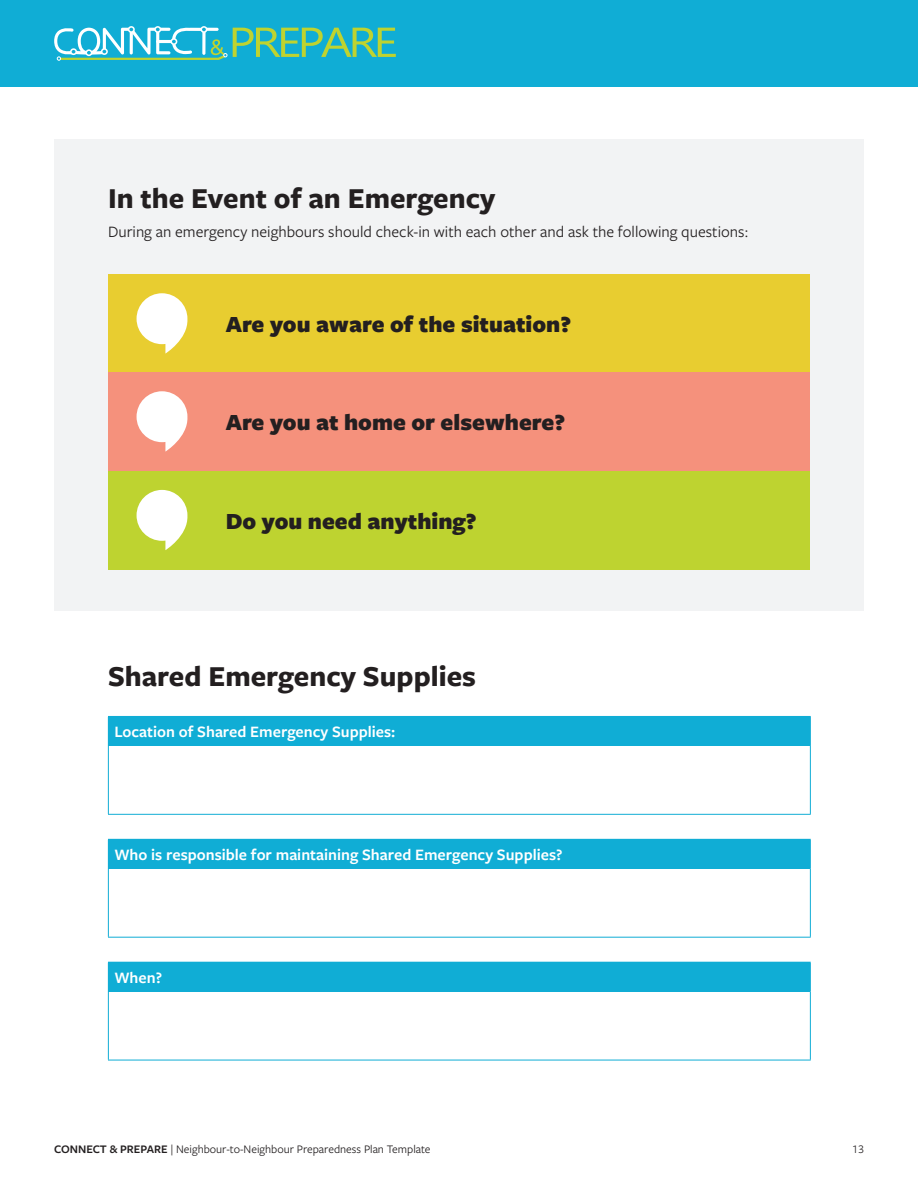
<style>
.page{position:relative;width:918px;height:1188px;background:#fff}
.page>*{position:absolute;margin:0;border:0;box-sizing:border-box;transform-origin:0 0}
.Step_1_2_3{font:700 30px "Freight Sans Pro";color:#231f20}
.Step_copy{font:900 24px "Freight Sans Pro";color:#231f20}
.Copy_font{font:600 16.5px "Freight Sans Pro";color:#fff}
.Copy_font-2{font:16.5px "Freight Sans Pro";color:#231f20}
.t1{font:12px "Freight Sans Pro";color:#231f20}
.s1{font-weight:600}
</style>
<div class="page">
<div style="left:0;top:0;width:918px;height:87px;background:#10add5"></div>
<svg style="left:54px;top:26px;width:342px;height:35px"></svg>
<div style="left:54px;top:139px;width:810px;height:472px;background:#f2f3f4"></div>
<div style="left:108px;top:274px;width:702px;height:99px;background:#e8cd30"></div>
<div style="left:108px;top:372px;width:702px;height:99px;background:#f5917c"></div>
<div style="left:108px;top:471px;width:702px;height:98px;background:#bed330"></div>
<svg style="left:137px;top:293px;width:51px;height:61px"></svg>
<svg style="left:137px;top:391px;width:51px;height:61px"></svg>
<svg style="left:137px;top:490px;width:51px;height:60px"></svg>
<div style="left:108px;top:716px;width:702px;height:30px;background:#10add5"></div>
<hr style="left:108px;top:716px;width:703px;height:1px;background:#10add5">
<svg style="left:810px;top:717px;width:1px;height:29px"></svg>
<hr style="left:108px;top:746px;width:1px;height:68px;background:#10add5">
<hr style="left:810px;top:746px;width:1px;height:68px;background:#10add5">
<hr style="left:108px;top:814px;width:703px;height:1px;background:#10add5">
<div style="left:108px;top:839px;width:702px;height:30px;background:#10add5"></div>
<hr style="left:108px;top:839px;width:703px;height:1px;background:#10add5">
<svg style="left:810px;top:840px;width:1px;height:29px"></svg>
<hr style="left:108px;top:869px;width:1px;height:68px;background:#10add5">
<hr style="left:810px;top:869px;width:1px;height:68px;background:#10add5">
<hr style="left:108px;top:937px;width:703px;height:1px;background:#10add5">
<div style="left:108px;top:962px;width:702px;height:30px;background:#10add5"></div>
<hr style="left:108px;top:962px;width:703px;height:1px;background:#10add5">
<svg style="left:810px;top:963px;width:1px;height:29px"></svg>
<hr style="left:108px;top:992px;width:1px;height:68px;background:#10add5">
<hr style="left:810px;top:992px;width:1px;height:68px;background:#10add5">
<hr style="left:108px;top:1060px;width:703px;height:1px;background:#10add5">
<p class="Step_1_2_3" style="left:108px;top:177px;width:389px">In the Event of an Emergency</p>
<p class="Copy_font-2" style="left:108px;top:221px;width:642px">During an emergency neighbours should check-in with each other and ask the following questions:</p>
<p class="Step_copy" style="left:226px;top:308px;width:347px">Are you aware of the situation?</p>
<p class="Step_copy" style="left:226px;top:406px;width:341px">Are you at home or elsewhere?</p>
<p class="Step_copy" style="left:226px;top:504px;width:253px">Do you need anything?</p>
<p class="Step_1_2_3" style="left:108px;top:655px;width:370px">Shared Emergency Supplies</p>
<p class="Copy_font" style="left:114px;top:720px;width:283px">Location of Shared Emergency Supplies:</p>
<p class="Copy_font" style="left:114px;top:843px;width:450px">Who is responsible for maintaining Shared Emergency Supplies?</p>
<p class="Copy_font" style="left:114px;top:966px;width:49px">When?</p>
<p class="t1" style="left:54px;top:1141px;width:378px"><span class="s1">CONNECT &amp; PREPARE</span> | Neighbour-to-Neighbour Preparedness Plan Template</p>
<p class="t1" style="left:852px;top:1141px;width:13px">13</p>
</div>
